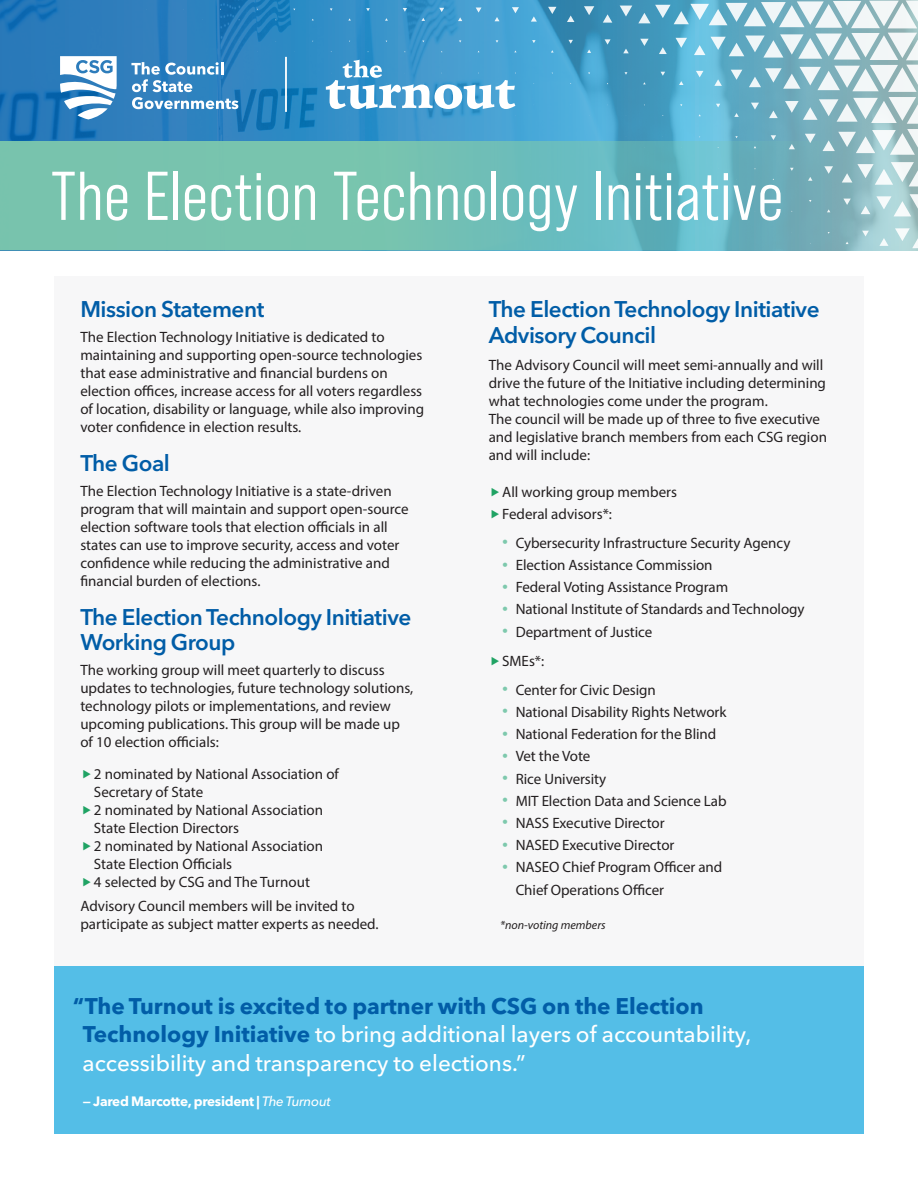
<style>
.page{position:relative;width:918px;height:1188px;background:#fff}
.page>*{position:absolute;margin:0;border:0;box-sizing:border-box;transform-origin:0 0}
.Title_2___H{font:68.85px "Bebas Neue Pro Middle";letter-spacing:.01em;color:#fff}
.Quote_Paragraph{font:500 22.5px/28.5px "Avenir Next LT Pro";color:#fff}
.Subhead{font:600 22.5px/25.5px "Avenir Next LT Pro";letter-spacing:-.02em;color:#015da7}
.Body___P{font:15px/18px "Myriad Pro";color:#231f20}
.Body_Bullets___P{font:15px/18px "Myriad Pro";color:#231f20}
.Quote_Paragraph-2{font:700 13.5px "Avenir Next LT Pro";letter-spacing:-.02em;color:#fff}
.Body___P-2{font:italic 12px "Myriad Pro";color:#231f20}
.s1{font-family:"Avenir Next LT Pro";font-size:12px;color:#7ec9ad}
.s2{font-weight:700;color:#015da7}
.s3{font-weight:500;font-style:italic}
</style>
<div class="page">
<div style="left:54px;top:276px;width:810px;height:691px;background:#f7f7f8"></div>
<div style="left:54px;top:967px;width:810px;height:167px;background:#54bee7"></div>
<svg style="left:0;top:0;width:918px;height:251px;background:#388ec4"></svg>
<svg style="left:0;top:141px;width:854px;height:110px;background:#71bdb5"></svg>
<svg style="left:60px;top:56px;width:57px;height:63px"></svg>
<hr style="left:285px;top:57px;width:2px;height:55px;background:#fff">
<svg style="left:439px;top:8px;width:5px;height:4px"></svg>
<svg style="left:476px;top:8px;width:6px;height:5px"></svg>
<svg style="left:458px;top:17px;width:4px;height:4px"></svg>
<svg style="left:403px;top:8px;width:4px;height:4px"></svg>
<svg style="left:495px;top:17px;width:5px;height:4px"></svg>
<svg style="left:366px;top:8px;width:4px;height:3px"></svg>
<svg style="left:512px;top:7px;width:7px;height:6px"></svg>
<svg style="left:532px;top:40px;width:4px;height:3px"></svg>
<svg style="left:531px;top:16px;width:6px;height:6px"></svg>
<svg style="left:548px;top:7px;width:8px;height:7px"></svg>
<svg style="left:567px;top:16px;width:7px;height:6px"></svg>
<svg style="left:568px;top:40px;width:5px;height:4px"></svg>
<svg style="left:326px;top:60px;width:190px;height:49px"></svg>
<svg style="left:584px;top:6px;width:10px;height:9px"></svg>
<svg style="left:587px;top:49px;width:4px;height:4px"></svg>
<svg style="left:603px;top:14px;width:9px;height:9px"></svg>
<svg style="left:605px;top:39px;width:6px;height:6px"></svg>
<svg style="left:620px;top:6px;width:12px;height:11px"></svg>
<svg style="left:623px;top:49px;width:6px;height:4px"></svg>
<svg style="left:131px;top:62px;width:109px;height:47px"></svg>
<svg style="left:790px;top:168px;width:4px;height:3px"></svg>
<svg style="left:808px;top:177px;width:4px;height:4px"></svg>
<svg style="left:824px;top:166px;width:9px;height:8px"></svg>
<svg style="left:843px;top:199px;width:8px;height:6px"></svg>
<svg style="left:862px;top:231px;width:7px;height:5px"></svg>
<svg style="left:861px;top:206px;width:9px;height:8px"></svg>
<svg style="left:879px;top:238px;width:9px;height:8px"></svg>
<svg style="left:638px;top:0;width:280px;height:155px"></svg>
<svg style="left:842px;top:162px;width:76px;height:24px"></svg>
<svg style="left:876px;top:194px;width:42px;height:22px"></svg>
<svg style="left:895px;top:228px;width:23px;height:20px"></svg>
<p class="Title_2___H" style="left:51px;top:158px;width:734px">The Election Technology Initiative</p>
<p class="Subhead" style="left:80px;top:297px;width:185px">Mission Statement</p>
<p class="Body___P" style="left:80px;top:328px;width:345px">The Election Technology Initiative is dedicated to maintaining and supporting open-source technologies that ease administrative and financial burdens on election offices, increase access for all voters regardless of location, disability or language, while also improving voter confidence in election results.</p>
<p class="Subhead" style="left:80px;top:450px;width:91px">The Goal</p>
<p class="Body___P" style="left:80px;top:482px;width:330px">The Election Technology Initiative is a state-driven program that will maintain and support open-source election software tools that election officials in all states can use to improve security, access and voter confidence while reducing the administrative and financial burden of elections.</p>
<p class="Subhead" style="left:80px;top:604px;width:332px">The Election Technology Initiative<br>Working Group</p>
<p class="Body___P" style="left:80px;top:661px;width:334px">The working group will meet quarterly to discuss updates to technologies, future technology solutions, technology pilots or implementations, and review upcoming publications. This group will be made up of 10 election officials:</p>
<p class="Body_Bullets___P" style="left:94px;top:764px;width:247px">2 nominated by National Association of<br>Secretary of State</p>
<p class="Body_Bullets___P" style="left:94px;top:800px;width:231px">2 nominated by National Association<br>State Election Directors</p>
<p class="Body_Bullets___P" style="left:94px;top:836px;width:231px">2 nominated by National Association<br>State Election Officials</p>
<p class="Body_Bullets___P" style="left:94px;top:872px;width:218px">4 selected by CSG and The Turnout</p>
<p class="Body___P" style="left:80px;top:897px;width:300px">Advisory Council members will be invited to participate as subject matter experts as needed.</p>
<p class="Subhead" style="left:489px;top:297px;width:332px">The Election Technology Initiative<br>Advisory Council</p>
<p class="Body___P" style="left:489px;top:356px;width:340px">The Advisory Council will meet semi-annually and will drive the future of the Initiative including determining what technologies come under the program.<br>The council will be made up of three to five executive and legislative branch members from each CSG region and will include:</p>
<p class="Body_Bullets___P" style="left:502px;top:482px;width:176px">All working group members</p>
<p class="Body_Bullets___P" style="left:502px;top:505px;width:111px">Federal advisors*:</p>
<p class="Body___P" style="left:502px;top:534px;width:290px"><span class="s1">•</span> Cybersecurity Infrastructure Security Agency</p>
<p class="Body___P" style="left:502px;top:556px;width:212px"><span class="s1">•</span> Election Assistance Commission</p>
<p class="Body___P" style="left:502px;top:578px;width:228px"><span class="s1">•</span> Federal Voting Assistance Program</p>
<p class="Body___P" style="left:502px;top:600px;width:304px"><span class="s1">•</span> National Institute of Standards and Technology</p>
<p class="Body___P" style="left:502px;top:622px;width:152px"><span class="s1">•</span> Department of Justice</p>
<p class="Body_Bullets___P" style="left:502px;top:651px;width:44px">SMEs*:</p>
<p class="Body___P" style="left:502px;top:680px;width:155px"><span class="s1">•</span> Center for Civic Design</p>
<p class="Body___P" style="left:502px;top:703px;width:226px"><span class="s1">•</span> National Disability Rights Network</p>
<p class="Body___P" style="left:502px;top:725px;width:216px"><span class="s1">•</span> National Federation for the Blind</p>
<p class="Body___P" style="left:502px;top:747px;width:90px"><span class="s1">•</span> Vet the Vote</p>
<p class="Body___P" style="left:502px;top:769px;width:106px"><span class="s1">•</span> Rice University</p>
<p class="Body___P" style="left:502px;top:792px;width:226px"><span class="s1">•</span> MIT Election Data and Science Lab</p>
<p class="Body___P" style="left:502px;top:814px;width:164px"><span class="s1">•</span> NASS Executive Director</p>
<p class="Body___P" style="left:502px;top:836px;width:174px"><span class="s1">•</span> NASED Executive Director</p>
<p class="Body___P" style="left:516px;top:856px;width:208px;line-height:22.2px;text-indent:-14px"><span class="s1">•</span> NASEO Chief Program Officer and<br>Chief Operations Officer</p>
<p class="Body___P-2" style="left:500px;top:918px;width:107px">*non-voting members</p>
<p class="Quote_Paragraph" style="left:83px;top:991px;width:670px;text-indent:-10px"><span class="s2">“The Turnout is excited to partner with CSG on the Election<br>Technology Initiative</span> to bring additional layers of accountability, accessibility and transparency to elections.”</p>
<p class="Quote_Paragraph-2" style="left:83px;top:1093px;width:249px">— Jared Marcotte, president | <span class="s3">The Turnout</span></p>
</div>
